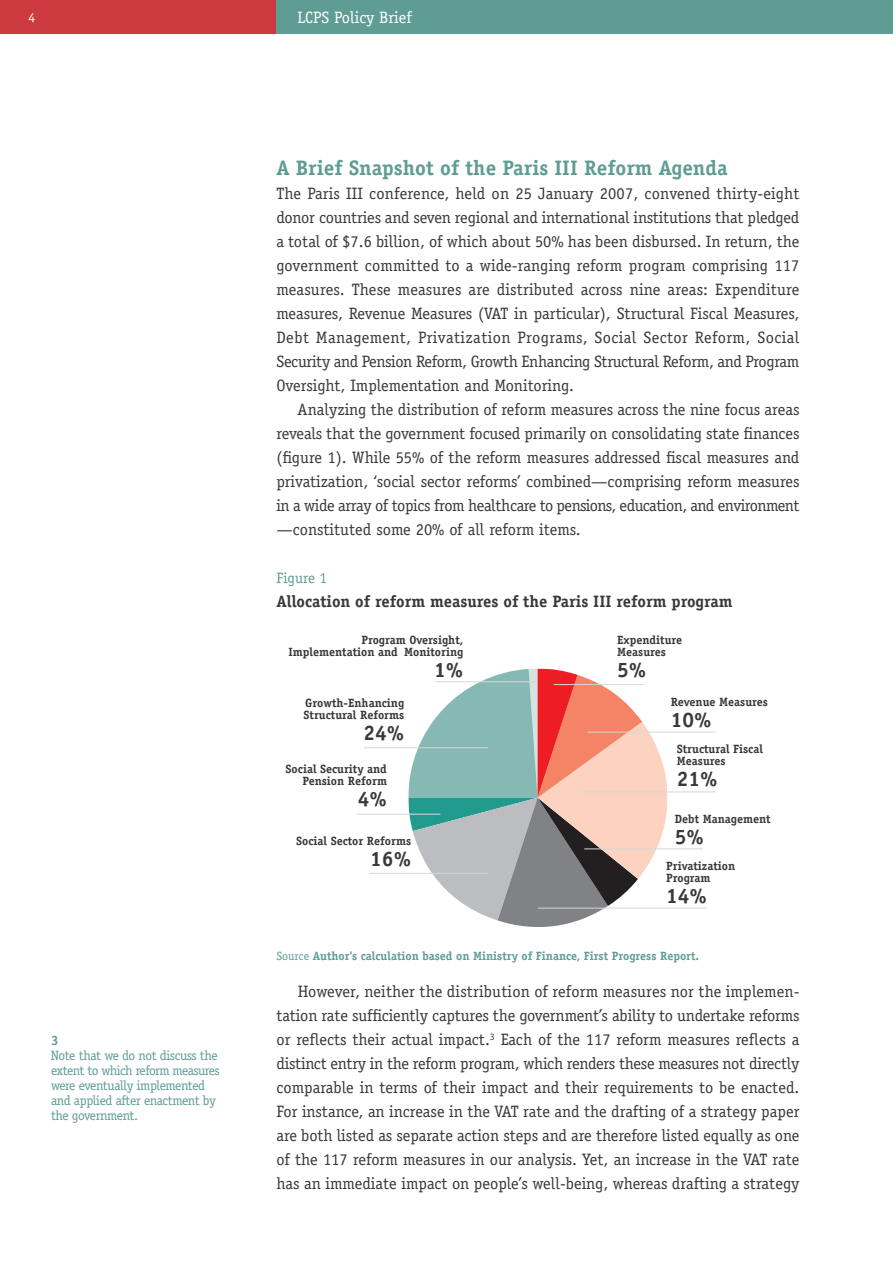
<style>
.page{position:relative;width:893px;height:1263px;background:#fff}
.page>*{position:absolute;margin:0;border:0;box-sizing:border-box;transform-origin:0 0}
.t1{font:700 21px "Officina Serif Std";color:#5f9d94}
.t2{font:700 21px "Officina Serif Std";color:#39383a}
.t3{font:16.5px/24px "Officina Serif Std";color:#39383a;text-align:justify}
.t4{font:700 16.5px "Officina Serif Std";color:#39383a}
.t5{font:16.5px "Officina Serif Std";color:#fff}
.t6{font:15px "Officina Serif Std";color:#5f9d94}
.t7{font:13.5px/15px "Officina Serif Std";letter-spacing:-.03em;color:#5f9d94}
.t8{font:13.5px "Officina Serif Std";color:#fff}
.t9{font:700 13.5px "Officina Serif Std";color:#5f9d94}
.t10{font:700 12px/12px "Officina Serif Std";color:#39383a}
.t11{font:700 12px "Officina Serif Std";color:#5f9d95}
.s1{font-weight:400}
</style>
<div class="page">
<div style="left:0;top:0;width:276px;height:34px;background:#cc3a3d"></div>
<div style="left:276px;top:0;width:617px;height:34px;background:#5f9d94"></div>
<svg style="left:408px;top:668px;width:259px;height:259px"></svg>
<hr style="left:357px;top:814px;width:83px;height:1px;background:#d7d7d7">
<hr style="left:369px;top:873px;width:119px;height:1px;background:#d7d7d7">
<hr style="left:364px;top:747px;width:124px;height:1px;background:#d7d7d7">
<hr style="left:581px;top:791px;width:134px;height:1px;background:#d7d7d7">
<hr style="left:584px;top:848px;width:119px;height:1px;background:#d7d7d7">
<hr style="left:538px;top:908px;width:169px;height:1px;background:#d7d7d7">
<hr style="left:588px;top:732px;width:127px;height:1px;background:#d7d7d7">
<hr style="left:554px;top:684px;width:90px;height:1px;background:#d7d7d7">
<hr style="left:435px;top:681px;width:100px;height:1px;background:#d7d7d7">
<p class="t8" style="left:28px;top:10px;width:8px">4</p>
<p class="t9" style="left:51px;top:1035px;width:9px">3</p>
<p class="t7" style="left:51px;top:1048px;width:170px">Note that we do not discuss the extent to which reform measures were eventually implemented and applied after enactment by the government.</p>
<p class="t5" style="left:298px;top:7px;width:116px">LCPS Policy Brief</p>
<p class="t1" style="left:276px;top:160px;width:453px">A Brief Snapshot of the Paris III Reform Agenda</p>
<p class="t3" style="left:276px;top:181px;width:524px">The Paris III conference, held on 25 January 2007, convened thirty-eight donor countries and seven regional and international institutions that pledged a total of $7.6 billion, of which about 50% has been disbursed. In return, the government committed to a wide-ranging reform program comprising 117 measures. These measures are distributed across nine areas: Expenditure measures, Revenue Measures (VAT in particular), Structural Fiscal Measures, Debt Management, Privatization Programs, Social Sector Reform, Social Security and Pension Reform, Growth Enhancing Structural Reform, and Program Oversight, Implementation and Monitoring.</p>
<p class="t3" style="left:276px;top:397px;width:524px;text-indent:21px">Analyzing the distribution of reform measures across the nine focus areas reveals that the government focused primarily on consolidating state finances (figure 1). While 55% of the reform measures addressed fiscal measures and privatization, ‘social sector reforms’ combined—comprising reform measures in a wide array of topics from healthcare to pensions, education, and environment —constituted some 20% of all reform items.</p>
<p class="t6" style="left:276px;top:569px;width:52px">Figure 1</p>
<p class="t4" style="left:276px;top:595px;width:458px">Allocation of reform measures of the Paris III reform program</p>
<p class="t10" style="left:288px;top:634px;width:176px;text-align:right">Program Oversight,<br>Implementation and Monitoring</p>
<p class="t2" style="left:434px;top:661px;width:31px">1%</p>
<p class="t10" style="left:304px;top:698px;width:102px">Growth-Enhancing<br>Structural Reforms</p>
<p class="t2" style="left:363px;top:725px;width:42px">24%</p>
<p class="t10" style="left:286px;top:764px;width:103px;text-align:right">Social Security and<br>Pension Reform</p>
<p class="t2" style="left:358px;top:791px;width:31px">4%</p>
<p class="t10" style="left:296px;top:836px;width:116px">Social Sector Reforms</p>
<p class="t2" style="left:370px;top:851px;width:42px">16%</p>
<p class="t10" style="left:617px;top:634px;width:67px">Expenditure<br>Measures</p>
<p class="t2" style="left:617px;top:661px;width:31px">5%</p>
<p class="t10" style="left:671px;top:697px;width:99px">Revenue Measures</p>
<p class="t2" style="left:671px;top:712px;width:42px">10%</p>
<p class="t10" style="left:677px;top:744px;width:88px">Structural Fiscal<br>Measures</p>
<p class="t2" style="left:677px;top:771px;width:42px">21%</p>
<p class="t10" style="left:675px;top:814px;width:97px">Debt Management</p>
<p class="t2" style="left:675px;top:829px;width:31px">5%</p>
<p class="t10" style="left:666px;top:861px;width:71px">Privatization<br>Program</p>
<p class="t2" style="left:666px;top:888px;width:42px">14%</p>
<p class="t11" style="left:276px;top:952px;width:424px"><span class="s1">Source</span> Author's calculation based on Ministry of Finance, First Progress Report.</p>
<p class="t3" style="left:276px;top:979px;width:525px;text-indent:21px">However, neither the distribution of reform measures nor the implemen&shy;tation rate sufficiently captures the government’s ability to undertake reforms or reflects their actual impact.<sup>3</sup> Each of the 117 reform measures reflects a distinct entry in the reform program, which renders these measures not directly comparable in terms of their impact and their requirements to be enacted.<br>For instance, an increase in the VAT rate and the drafting of a strategy paper are both listed as separate action steps and are therefore listed equally as one of the 117 reform measures in our analysis. Yet, an increase in the VAT rate has an immediate impact on people’s well-being, whereas drafting a strategy</p>
</div>
